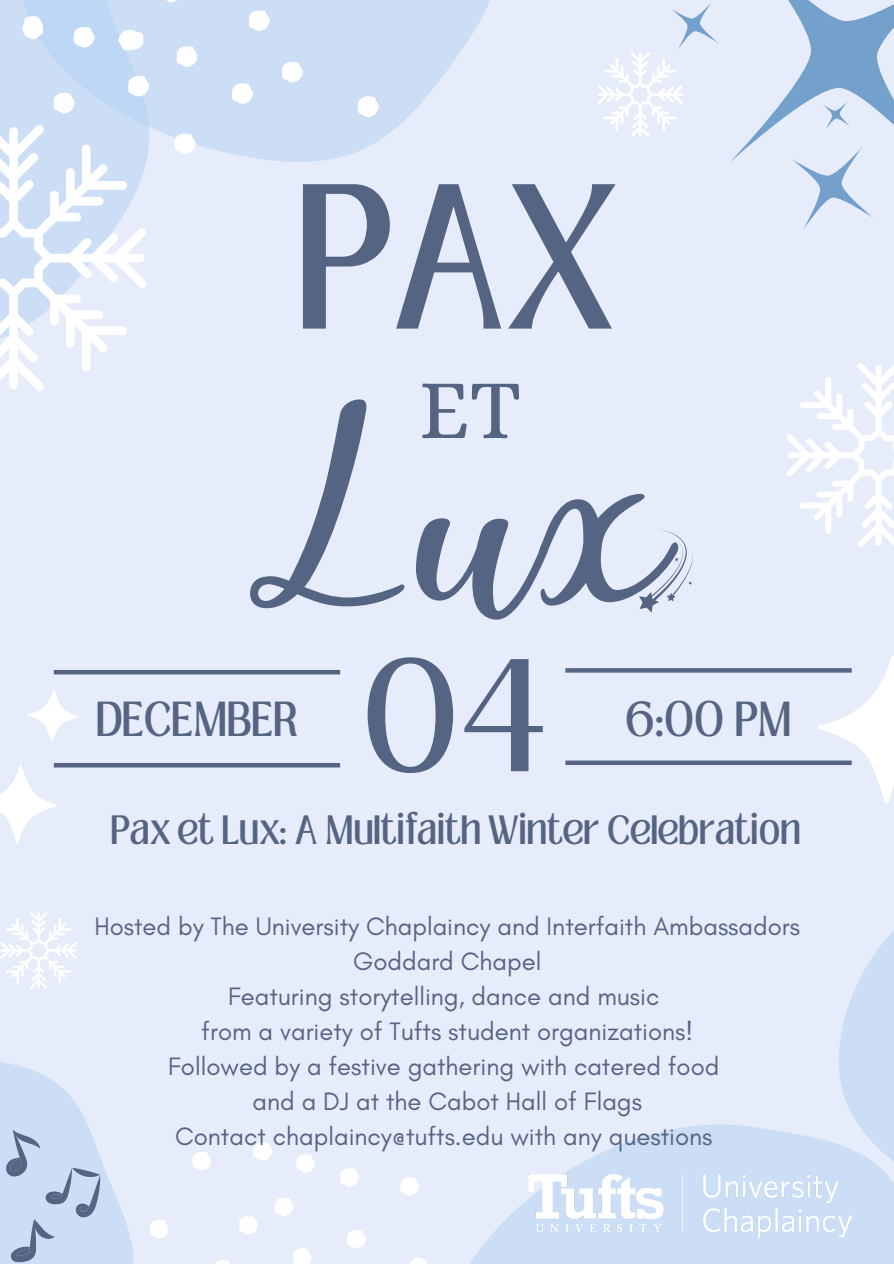
<style>
.page{position:relative;width:894px;height:1264px;background:#fff}
.page>*{position:absolute;margin:0;border:0;box-sizing:border-box;transform-origin:0 0}
.t1{font:381px "Italian Breakfast";color:#566484}
.t2{font:158.25px "Loubag";color:#566484}
.t3{font:121.2px "Loubag";color:#566484}
.t4{font:85.8px "Alice";color:#566484}
.t5{font:37.65px "Loubag";color:#566484}
.t6{font:31.35px "Loubag";color:#566484}
.t7{font:25.65px "Glacial Indifference";color:#566484}
</style>
<div class="page">
<div style="left:0;top:0;width:893px;height:1263px;background:#e6ecfa"></div>
<svg style="left:470px;top:1124px;width:423px;height:139px;fill:#cbdef6"></svg>
<div style="left:0;top:0;width:147px;height:284px;background:#cbdef6"></div>
<svg style="left:16px;top:0;width:474px;height:164px;fill:#cbdef6"></svg>
<svg style="left:0;top:125px;width:146px;height:266px"></svg>
<svg style="left:0;top:912px;width:77px;height:76px"></svg>
<svg style="left:786px;top:363px;width:107px;height:184px"></svg>
<svg style="left:410px;top:1257px;width:17px;height:6px"></svg>
<svg style="left:400px;top:1177px;width:19px;height:18px"></svg>
<svg style="left:347px;top:1230px;width:19px;height:18px"></svg>
<svg style="left:340px;top:1168px;width:19px;height:18px"></svg>
<svg style="left:22px;top:16px;width:21px;height:23px"></svg>
<svg style="left:118px;top:29px;width:26px;height:22px"></svg>
<svg style="left:162px;top:0;width:21px;height:2px"></svg>
<svg style="left:232px;top:83px;width:21px;height:21px"></svg>
<svg style="left:176px;top:46px;width:22px;height:21px"></svg>
<svg style="left:249px;top:10px;width:21px;height:22px"></svg>
<svg style="left:128px;top:76px;width:22px;height:20px"></svg>
<svg style="left:282px;top:62px;width:21px;height:21px"></svg>
<svg style="left:54px;top:92px;width:21px;height:22px"></svg>
<svg style="left:358px;top:96px;width:20px;height:21px"></svg>
<svg style="left:175px;top:133px;width:21px;height:21px"></svg>
<svg style="left:73px;top:27px;width:22px;height:20px"></svg>
<svg style="left:0;top:671px;width:78px;height:172px"></svg>
<svg style="left:817px;top:655px;width:76px;height:568px"></svg>
<hr style="left:54px;top:763px;width:286px;height:4px;background:#566484">
<hr style="left:54px;top:670px;width:286px;height:4px;background:#566484">
<svg style="left:565px;top:668px;width:286px;height:4px"></svg>
<div style="left:565px;top:760px;width:286px;height:5px;background:#566484"></div>
<svg style="left:730px;top:0;width:163px;height:162px"></svg>
<svg style="left:769px;top:93px;width:124px;height:137px"></svg>
<svg style="left:597px;top:3px;width:121px;height:134px"></svg>
<svg style="left:639px;top:529px;width:54px;height:84px"></svg>
<svg style="left:0;top:1062px;width:315px;height:201px"></svg>
<img style="left:528px;top:1174px;width:323px;height:63px">
<p class="t2" style="left:291px;top:131px;width:329px">PAX</p>
<p class="t4" style="left:418px;top:360px;width:104px">ET</p>
<p class="t1" style="left:238px;top:321px;width:410px">Lux</p>
<p class="t3" style="left:362px;top:619px;width:188px">04</p>
<p class="t5" style="left:96px;top:689px;width:203px">DECEMBER</p>
<h2 class="t5" style="left:625px;top:689px;width:168px">6:00 PM</h2>
<h1 class="t6" style="left:110px;top:805px;width:692px">Pax et Lux: A Multifaith Winter Celebration</h1>
<h3 class="t7" style="left:94px;top:910px;width:707px">Hosted by The University Chaplaincy and Interfaith Ambassadors</h3>
<p class="t7" style="left:353px;top:945px;width:190px">Goddard Chapel</p>
<p class="t7" style="left:228px;top:980px;width:433px">Featuring storytelling, dance and music</p>
<p class="t7" style="left:201px;top:1015px;width:493px">from a variety of Tufts student organizations!</p>
<p class="t7" style="left:168px;top:1050px;width:552px">Followed by a festive gathering with catered food</p>
<p class="t7" style="left:252px;top:1085px;width:391px">and a DJ at the Cabot Hall of Flags</p>
<h4 class="t7" style="left:175px;top:1121px;width:538px">Contact chaplaincy@tufts.edu with any questions</h4>
</div>
